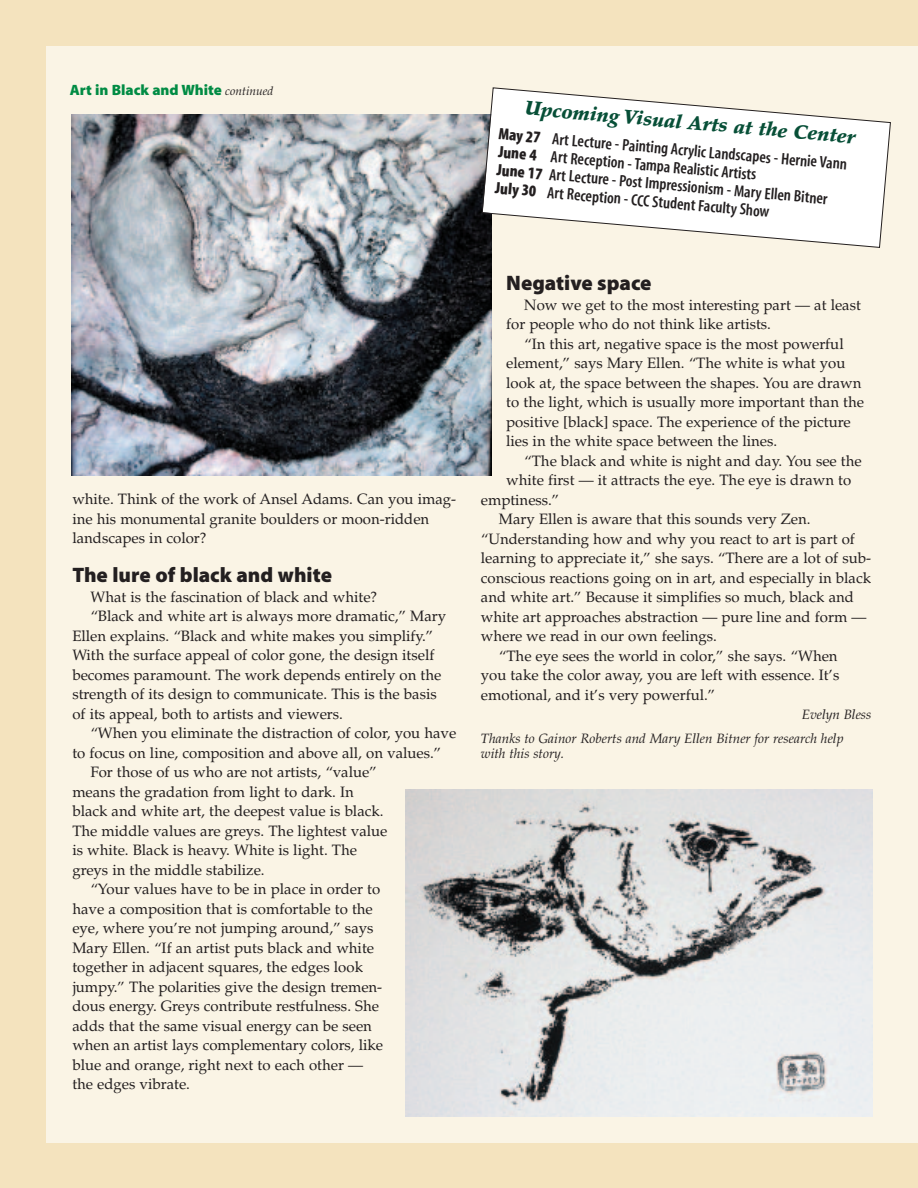
<style>
.page{position:relative;width:918px;height:1188px;background:#f4e3be}
.page>*{position:absolute;margin:0;border:0;box-sizing:border-box;transform-origin:0 0}
.t1{font:21px "Myriad MM 830 600";color:#231f20}
.t2{font:italic 900 19.5px "Palatino";color:#074f37}
.t3{font:16.5px/18px "Myriad MM 565 300";color:#231f20}
.t4{font:15px/19.5px "Palatino";color:#231f20}
.t5{font:15px "Myriad MM 830 600";color:#008b43}
.t6{font:italic 13.5px/24px "Palatino";color:#231f20}
.s1{font-family:"Palatino";font-style:italic;font-size:12px;color:#231f20}
.s2{font-family:"Myriad MM 830 300"}
</style>
<div class="page">
<div style="left:46px;top:46px;width:872px;height:1096px;background:#faf4e5"></div>
<img style="left:406px;top:789px;width:467px;height:328px">
<img style="left:71px;top:115px;width:420px;height:360px">
<svg style="left:481px;top:87px;width:410px;height:161px"></svg>
<p class="t5" style="left:70px;top:84px;width:205px">Art in Black and White <span class="s1">continued</span></p>
<p class="t4" style="left:72px;top:491px;width:385px">white. Think of the work of Ansel Adams. Can you imag&shy;ine his monumental granite boulders or moon-ridden landscapes in color?</p>
<h1 class="t1" style="left:72px;top:567px;width:261px">The lure of black and white</h1>
<p class="t4" style="left:90px;top:589px;width:288px">What is the fascination of black and white?</p>
<p class="t4" style="left:90px;top:608px;width:357px">“Black and white art is always more dramatic,” Mary</p>
<p class="t4" style="left:72px;top:628px;width:363px">Ellen explains. “Black and white makes you simplify.”</p>
<p class="t4" style="left:72px;top:647px;width:364px">With the surface appeal of color gone, the design itself</p>
<p class="t4" style="left:72px;top:667px;width:371px">becomes paramount. The work depends entirely on the</p>
<p class="t4" style="left:72px;top:686px;width:366px">strength of its design to communicate. This is the basis</p>
<p class="t4" style="left:72px;top:706px;width:272px">of its appeal, both to artists and viewers.</p>
<p class="t4" style="left:90px;top:725px;width:367px">“When you eliminate the distraction of color, you have</p>
<p class="t4" style="left:72px;top:745px;width:371px">to focus on line, composition and above all, on values.”</p>
<p class="t4" style="left:90px;top:764px;width:288px">For those of us who are not artists, “value”</p>
<p class="t4" style="left:72px;top:784px;width:283px">means the gradation from light to dark. In</p>
<p class="t4" style="left:72px;top:803px;width:313px">black and white art, the deepest value is black.</p>
<p class="t4" style="left:72px;top:823px;width:317px">The middle values are greys. The lightest value</p>
<p class="t4" style="left:72px;top:842px;width:286px">is white. Black is heavy. White is light. The</p>
<p class="t4" style="left:72px;top:862px;width:194px">greys in the middle stabilize.</p>
<p class="t4" style="left:90px;top:881px;width:291px">“Your values have to be in place in order to</p>
<p class="t4" style="left:72px;top:901px;width:302px">have a composition that is comfortable to the</p>
<p class="t4" style="left:72px;top:920px;width:303px">eye, where you’re not jumping around,” says</p>
<p class="t4" style="left:72px;top:940px;width:303px">Mary Ellen. “If an artist puts black and white</p>
<p class="t4" style="left:72px;top:959px;width:292px">together in adjacent squares, the edges look</p>
<p class="t4" style="left:72px;top:979px;width:311px">jumpy.” The polarities give the design tremen-</p>
<p class="t4" style="left:72px;top:998px;width:308px">dous energy. Greys contribute restfulness. She</p>
<p class="t4" style="left:72px;top:1018px;width:301px">adds that the same visual energy can be seen</p>
<p class="t4" style="left:72px;top:1037px;width:312px">when an artist lays complementary colors, like</p>
<p class="t4" style="left:72px;top:1057px;width:292px">blue and orange, right next to each other —</p>
<p class="t4" style="left:72px;top:1076px;width:119px">the edges vibrate.</p>
<h2 class="t2" style="left:526px;top:100px;width:334px;rotate:5deg">Upcoming Visual Arts at the Center</h2>
<p class="t3" style="left:499px;top:126px;width:351px;rotate:5deg"><span class="s2">May 27</span> Art Lecture - Painting Acrylic Landscapes - Hernie Vann <span class="s2">June 4</span> Art Reception - Tampa Realistic Artists<br><span class="s2">June 17</span> Art Lecture - Post Impressionism - Mary Ellen Bitner <span class="s2">July 30</span> Art Reception - CCC Student Faculty Show</p>
<h1 class="t1" style="left:506px;top:275px;width:147px">Negative space</h1>
<p class="t4" style="left:506px;top:297px;width:356px;text-indent:18px">Now we get to the most interesting part — at least for people who do not think like artists.</p>
<p class="t4" style="left:506px;top:336px;width:359px;text-indent:18px">“In this art, negative space is the most powerful element,” says Mary Ellen. “The white is what you look at, the space between the shapes. You are drawn to the light, which is usually more important than the positive [black] space. The experience of the picture lies in the white space between the lines.</p>
<p class="t4" style="left:524px;top:453px;width:339px">“The black and white is night and day. You see the</p>
<p class="t4" style="left:506px;top:472px;width:347px">white first — it attracts the eye. The eye is drawn to</p>
<p class="t4" style="left:481px;top:492px;width:80px">emptiness.”</p>
<p class="t4" style="left:499px;top:511px;width:313px">Mary Ellen is aware that this sounds very Zen.</p>
<p class="t4" style="left:481px;top:531px;width:375px">“Understanding how and why you react to art is part of</p>
<p class="t4" style="left:481px;top:550px;width:392px">learning to appreciate it,” she says. “There are a lot of sub-</p>
<p class="t4" style="left:481px;top:570px;width:392px">conscious reactions going on in art, and especially in black</p>
<p class="t4" style="left:481px;top:589px;width:375px">and white art.” Because it simplifies so much, black and</p>
<p class="t4" style="left:481px;top:609px;width:387px">white art approaches abstraction — pure line and form —</p>
<p class="t4" style="left:481px;top:628px;width:238px">where we read in our own feelings.</p>
<p class="t4" style="left:499px;top:648px;width:340px">“The eye sees the world in color,” she says. “When</p>
<p class="t4" style="left:481px;top:667px;width:360px">you take the color away, you are left with essence. It’s</p>
<p class="t4" style="left:481px;top:687px;width:236px">emotional, and it’s very powerful.”</p>
<p class="t6" style="left:481px;top:704px;width:392px;text-indent:321px">Evelyn Bless<br>Thanks to Gainor Roberts and Mary Ellen Bitner for research help</p>
<p class="t6" style="left:481px;top:743px;width:85px">with this story.</p>
</div>
